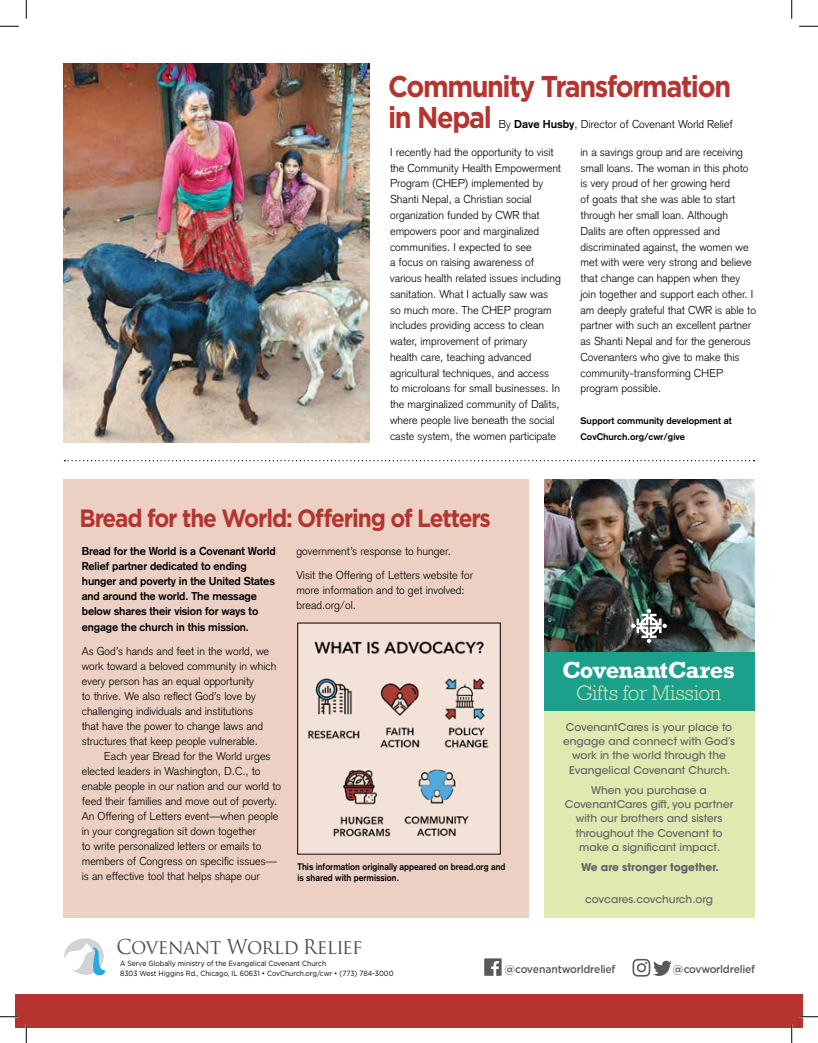
<style>
.page{position:relative;width:818px;height:1043px;background:#fff}
.page>*{position:absolute;margin:0;border:0;box-sizing:border-box;transform-origin:0 0}
.t1{font:700 30px/31.9px "Gotham";letter-spacing:-.05em;color:#b53430;scale:.9 1}
.t2{font:700 25px "Gotham";letter-spacing:-.05em;color:#b53430;scale:.9 1}
.t3{font:700 23.75px "Rockwell Std";letter-spacing:-.025em;color:#fff}
.t4{font:300 21.25px "Rockwell Std";letter-spacing:-.02em;color:#deeab0}
.t5{font:20px "Trajan Pro";letter-spacing:-.025em;color:#4d4d4f;scale:.95 1}
.t6{font:300 11.25px/15.8px "Akzidenz Grotesk";color:#000}
.t7{font:700 11.25px/15px "Akzidenz Grotesk";letter-spacing:-.01em;color:#000}
.t8{font:500 11px "Gotham";letter-spacing:-.03em;color:#58595b}
.t9{font:500 10.62px/14.4px "ITC Avant Garde Std";color:#636466;text-align:center}
.t10{font:700 10.62px "ITC Avant Garde Std";color:#636466}
.t11{font:700 9.38px/11.2px "Akzidenz Grotesk";color:#000;scale:.92 1}
.t12{font:700 9.38px/15.8px "Akzidenz Grotesk";color:#000}
.t13{font:7.5px/10px "Gotham";color:#000;scale:.9 1}
.s1{font-weight:700}
</style>
<div class="page">
<div style="left:63px;top:479px;width:466px;height:439px;background:#ecd0c4"></div>
<svg style="left:64px;top:460px;width:690px;height:1px"></svg>
<div style="left:15px;top:994px;width:787px;height:34px;background:#b53430"></div>
<img style="left:63px;top:64px;width:306px;height:379px">
<div style="left:544px;top:481px;width:210px;height:437px;background:#deeab0"></div>
<img style="left:544px;top:479px;width:210px;height:173px">
<div style="left:544px;top:652px;width:210px;height:59px;background:#1ba08c"></div>
<svg style="left:631px;top:608px;width:35px;height:35px"></svg>
<img style="left:299px;top:624px;width:199px;height:228px">
<svg style="left:64px;top:938px;width:42px;height:38px"></svg>
<svg style="left:632px;top:958px;width:39px;height:18px"></svg>
<svg style="left:484px;top:958px;width:17px;height:17px"></svg>
<svg style="left:0;top:25px;width:19px;height:2px"></svg>
<svg style="left:799px;top:25px;width:19px;height:2px"></svg>
<svg style="left:0;top:1016px;width:19px;height:1px"></svg>
<svg style="left:799px;top:1015px;width:19px;height:2px"></svg>
<svg style="left:25px;top:0;width:2px;height:19px"></svg>
<svg style="left:25px;top:1024px;width:2px;height:18px"></svg>
<svg style="left:791px;top:0;width:1px;height:19px"></svg>
<svg style="left:791px;top:1024px;width:1px;height:18px"></svg>
<h1 class="t1" style="left:388px;top:70px;width:382px">Community Transformation in Nepal</h1>
<p class="t6" style="left:499px;top:117px;width:235px">By <span class="s1">Dave Husby</span>, Director of Covenant World Relief</p>
<p class="t6" style="left:390px;top:144px;width:172px">I recently had the opportunity to visit the Community Health Empowerment Program (CHEP) implemented by Shanti Nepal, a Christian social organization funded by CWR that empowers poor and marginalized communities. I expected to see<br>a focus on raising awareness of various health related issues including sanitation. What I actually saw was so much more. The CHEP program includes providing access to clean water, improvement of primary<br>health care, teaching advanced agricultural techniques, and access<br>to microloans for small businesses. In the marginalized community of Dalits, where people live beneath the social caste system, the women participate</p>
<p class="t6" style="left:580px;top:144px;width:177px">in a savings group and are receiving small loans. The woman in this photo is very proud of her growing herd<br>of goats that she was able to start through her small loan. Although Dalits are often oppressed and discriminated against, the women we met with were very strong and believe that change can happen when they join together and support each other. I am deeply grateful that CWR is able to partner with such an excellent partner as Shanti Nepal and for the generous Covenanters who give to make this community-transforming CHEP program possible.</p>
<p class="t12" style="left:580px;top:412px;width:153px">Support community development at<br>CovChurch.org/cwr/give</p>
<h2 class="t2" style="left:79px;top:501px;width:458px">Bread for the World: Offering of Letters</h2>
<p class="t7" style="left:82px;top:544px;width:195px">Bread for the World is a Covenant World Relief partner dedicated to ending hunger and poverty in the United States and around the world. The message below shares their vision for ways to engage the church in this mission.</p>
<p class="t6" style="left:82px;top:643px;width:196px;line-height:15px">As God’s hands and feet in the world, we work toward a beloved community in which every person has an equal opportunity<br>to thrive. We also reflect God’s love by challenging individuals and institutions<br>that have the power to change laws and structures that keep people vulnerable.</p>
<p class="t6" style="left:82px;top:748px;width:201px;line-height:15px;text-indent:22px">Each year Bread for the World urges elected leaders in Washington, D.C., to enable people in our nation and our world to feed their families and move out of poverty.<br>An Offering of Letters event—when people in your congregation sit down together<br>to write personalized letters or emails to members of Congress on specific issues— is an effective tool that helps shape our</p>
<p class="t6" style="left:296px;top:539px;width:178px;line-height:23.8px">government’s response to hunger.<br>Visit the Offering of Letters website for</p>
<p class="t6" style="left:296px;top:582px;width:170px;line-height:15px">more information and to get involved: bread.org/ol.</p>
<p class="t11" style="left:297px;top:861px;width:228px">This information originally appeared on bread.org and is shared with permission.</p>
<h3 class="t5" style="left:116px;top:934px;width:260px">Covenant World Relief</h3>
<h3 class="t3" style="left:562px;top:656px;width:174px">CovenantCares</h3>
<h3 class="t4" style="left:576px;top:680px;width:146px">Gifts for Mission</h3>
<p class="t9" style="left:563px;top:719px;width:173px">CovenantCares is your place to engage and connect with God’s work in the world through the<br>Evangelical Covenant Church.</p>
<p class="t9" style="left:565px;top:782px;width:170px">When you purchase a<br>CovenantCares gift, you partner with our brothers and sisters throughout the Covenant to make a significant impact.</p>
<p class="t10" style="left:581px;top:860px;width:139px">We are stronger together.</p>
<p class="t9" style="left:585px;top:891px;width:129px">covcares.covchurch.org</p>
<p class="t13" style="left:120px;top:958px;width:305px">A Serve Globally ministry of the Evangelical Covenant Church<br>8303 West Higgins Rd., Chicago, IL 60631 • CovChurch.org/cwr • (773) 784-3000</p>
<p class="t8" style="left:504px;top:961px;width:112px">@covenantworldrelief</p>
<p class="t8" style="left:673px;top:961px;width:83px">@covworldrelief</p>
</div>
